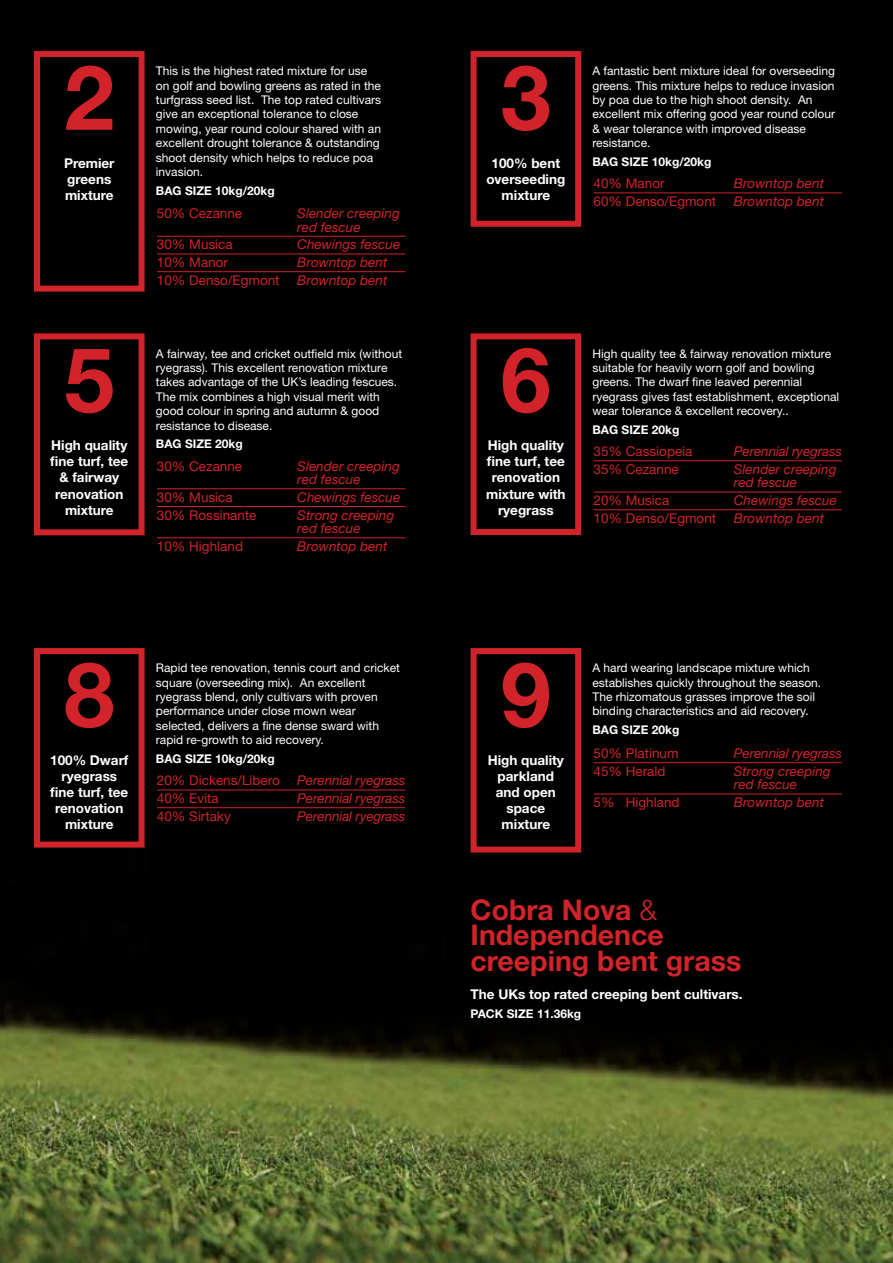
<style>
.page{position:relative;width:893px;height:1263px;background:#000}
.page>*{position:absolute;margin:0;border:0;box-sizing:border-box;transform-origin:0 0}
.t1{font:700 90px "Helvetica Neue LT Std";color:#d2232a}
.t2{font:700 28.5px/25.5px "Helvetica Neue LT Std";color:#d2232a}
.t3{font:italic 13.5px/13.5px "Helvetica Neue LT Std";color:#d2232a}
.t4{font:700 13.5px/16.2px "Helvetica Neue LT Std";color:#fff;text-align:center}
.t5{font:13.5px "Helvetica Neue LT Std";color:#d2232a}
.t6{font:12px/14.4px "Helvetica Neue LT Std";color:#fff}
.t7{font:700 12px "Helvetica Neue LT Std";color:#fff}
.s1{font-weight:300}
</style>
<div class="page">
<img style="left:0;top:788px;width:893px;height:475px">
<div style="left:34px;top:51px;width:111px;height:241px;border:6px solid #d2232a"></div>
<hr style="left:157px;top:236px;width:248px;height:1px;background:#d2232a">
<hr style="left:157px;top:254px;width:248px;height:1px;background:#d2232a">
<hr style="left:157px;top:271px;width:248px;height:1px;background:#d2232a">
<div style="left:471px;top:51px;width:110px;height:176px;border:6px solid #d2232a"></div>
<hr style="left:594px;top:193px;width:248px;height:1px;background:#d2232a">
<div style="left:34px;top:333px;width:111px;height:202px;border:6px solid #d2232a"></div>
<hr style="left:157px;top:488px;width:248px;height:1px;background:#d2232a">
<hr style="left:157px;top:506px;width:248px;height:1px;background:#d2232a">
<hr style="left:157px;top:537px;width:248px;height:1px;background:#d2232a">
<div style="left:471px;top:333px;width:110px;height:202px;border:6px solid #d2232a"></div>
<hr style="left:594px;top:460px;width:248px;height:1px;background:#d2232a">
<hr style="left:594px;top:492px;width:248px;height:1px;background:#d2232a">
<hr style="left:594px;top:509px;width:248px;height:1px;background:#d2232a">
<div style="left:34px;top:648px;width:111px;height:199px;border:6px solid #d2232a"></div>
<hr style="left:157px;top:790px;width:248px;height:1px;background:#d2232a">
<hr style="left:157px;top:807px;width:248px;height:1px;background:#d2232a">
<div style="left:471px;top:648px;width:110px;height:204px;border:6px solid #d2232a"></div>
<hr style="left:594px;top:762px;width:248px;height:1px;background:#d2232a">
<hr style="left:594px;top:794px;width:248px;height:1px;background:#d2232a">
<h1 class="t1" style="left:64px;top:42px;width:52px">2</h1>
<p class="t4" style="left:64px;top:154px;width:52px;text-align:left">Premier greens mixture</p>
<h1 class="t1" style="left:64px;top:324px;width:52px">5</h1>
<p class="t4" style="left:50px;top:437px;width:80px">High quality fine turf, tee &amp; fairway renovation mixture</p>
<p class="t6" style="left:156px;top:64px;width:227px">This is the highest rated mixture for use on golf and bowling greens as rated in the turfgrass seed list. The top rated cultivars give an exceptional tolerance to close mowing, year round colour shared with an excellent drought tolerance &amp; outstanding shoot density which helps to reduce poa invasion.</p>
<p class="t7" style="left:156px;top:183px;width:120px">BAG SIZE 10kg/20kg</p>
<p class="t5" style="left:157px;top:205px;width:87px">50% Cezanne</p>
<p class="t3" style="left:297px;top:206px;width:104px">Slender creeping red fescue</p>
<p class="t5" style="left:157px;top:236px;width:77px">30% Musica</p>
<p class="t3" style="left:297px;top:238px;width:104px">Chewings fescue</p>
<p class="t5" style="left:157px;top:254px;width:73px">10% Manor</p>
<p class="t3" style="left:297px;top:255px;width:92px">Browntop bent</p>
<p class="t5" style="left:157px;top:272px;width:124px">10% Denso/Egmont</p>
<p class="t3" style="left:297px;top:273px;width:92px">Browntop bent</p>
<p class="t6" style="left:156px;top:346px;width:248px">A fairway, tee and cricket outfield mix (without ryegrass). This excellent renovation mixture takes advantage of the UK’s leading fescues.<br>The mix combines a high visual merit with good colour in spring and autumn &amp; good resistance to disease.</p>
<p class="t7" style="left:156px;top:436px;width:88px">BAG SIZE 20kg</p>
<p class="t5" style="left:157px;top:458px;width:87px">30% Cezanne</p>
<p class="t3" style="left:297px;top:459px;width:104px">Slender creeping red fescue</p>
<p class="t5" style="left:157px;top:489px;width:77px">30% Musica</p>
<p class="t3" style="left:297px;top:490px;width:104px">Chewings fescue</p>
<p class="t5" style="left:157px;top:507px;width:101px">30% Rossinante</p>
<p class="t3" style="left:297px;top:508px;width:98px">Strong creeping red fescue</p>
<p class="t5" style="left:157px;top:538px;width:88px">10% Highland</p>
<p class="t3" style="left:297px;top:539px;width:92px">Browntop bent</p>
<h1 class="t1" style="left:64px;top:639px;width:52px">8</h1>
<p class="t4" style="left:50px;top:751px;width:80px">100% Dwarf ryegrass fine turf, tee renovation mixture</p>
<p class="t6" style="left:156px;top:661px;width:246px">Rapid tee renovation, tennis court and cricket square (overseeding mix). An excellent ryegrass blend, only cultivars with proven performance under close mown wear selected, delivers a fine dense sward with rapid re-growth to aid recovery.</p>
<p class="t7" style="left:156px;top:751px;width:120px">BAG SIZE 10kg/20kg</p>
<p class="t5" style="left:157px;top:772px;width:124px">20% Dickens/Libero</p>
<p class="t3" style="left:297px;top:773px;width:110px">Perennial ryegrass</p>
<p class="t5" style="left:157px;top:790px;width:63px">40% Evita</p>
<p class="t3" style="left:297px;top:791px;width:110px">Perennial ryegrass</p>
<p class="t5" style="left:157px;top:808px;width:75px">40% Sirtaky</p>
<p class="t3" style="left:297px;top:809px;width:110px">Perennial ryegrass</p>
<h1 class="t1" style="left:501px;top:42px;width:52px">3</h1>
<p class="t4" style="left:486px;top:154px;width:81px">100% bent overseeding mixture</p>
<p class="t6" style="left:592px;top:64px;width:244px">A fantastic bent mixture ideal for overseeding greens. This mixture helps to reduce invasion by poa due to the high shoot density. An excellent mix offering good year round colour &amp; wear tolerance with improved disease resistance.</p>
<p class="t7" style="left:592px;top:154px;width:120px">BAG SIZE 10kg/20kg</p>
<p class="t5" style="left:594px;top:175px;width:73px">40% Manor</p>
<p class="t3" style="left:734px;top:177px;width:92px">Browntop bent</p>
<p class="t5" style="left:594px;top:193px;width:124px">60% Denso/Egmont</p>
<p class="t3" style="left:734px;top:194px;width:92px">Browntop bent</p>
<h1 class="t1" style="left:501px;top:324px;width:52px">6</h1>
<p class="t4" style="left:486px;top:437px;width:81px">High quality fine turf, tee renovation mixture with ryegrass</p>
<p class="t6" style="left:592px;top:346px;width:248px">High quality tee &amp; fairway renovation mixture suitable for heavily worn golf and bowling greens. The dwarf fine leaved perennial ryegrass gives fast establishment, exceptional wear tolerance &amp; excellent recovery..</p>
<p class="t7" style="left:592px;top:422px;width:88px">BAG SIZE 20kg</p>
<p class="t5" style="left:594px;top:443px;width:101px">35% Cassiopeia</p>
<p class="t3" style="left:734px;top:444px;width:110px">Perennial ryegrass</p>
<p class="t5" style="left:594px;top:461px;width:87px">35% Cezanne</p>
<p class="t3" style="left:734px;top:462px;width:104px">Slender creeping red fescue</p>
<p class="t5" style="left:594px;top:492px;width:77px">20% Musica</p>
<p class="t3" style="left:734px;top:493px;width:104px">Chewings fescue</p>
<p class="t5" style="left:594px;top:510px;width:124px">10% Denso/Egmont</p>
<p class="t3" style="left:734px;top:511px;width:92px">Browntop bent</p>
<h1 class="t1" style="left:501px;top:639px;width:52px">9</h1>
<p class="t4" style="left:488px;top:751px;width:78px">High quality parkland and open space mixture</p>
<p class="t6" style="left:592px;top:661px;width:230px">A hard wearing landscape mixture which establishes quickly throughout the season.<br>The rhizomatous grasses improve the soil binding characteristics and aid recovery.</p>
<p class="t7" style="left:592px;top:722px;width:88px">BAG SIZE 20kg</p>
<p class="t5" style="left:594px;top:745px;width:87px">50% Platinum</p>
<p class="t3" style="left:734px;top:746px;width:110px">Perennial ryegrass</p>
<p class="t5" style="left:594px;top:763px;width:74px">45% Herald</p>
<p class="t3" style="left:734px;top:764px;width:98px">Strong creeping red fescue</p>
<p class="t5" style="left:594px;top:794px;width:88px">5% Highland</p>
<p class="t3" style="left:734px;top:795px;width:92px">Browntop bent</p>
<h2 class="t2" style="left:471px;top:896px;width:272px">Cobra Nova <span class="s1">&amp;<br></span>Independence creeping bent grass</h2>
<p class="t4" style="left:471px;top:986px;width:274px">The UKs top rated creeping bent cultivars.</p>
<p class="t7" style="left:471px;top:1006px;width:112px">PACK SIZE 11.36kg</p>
</div>
